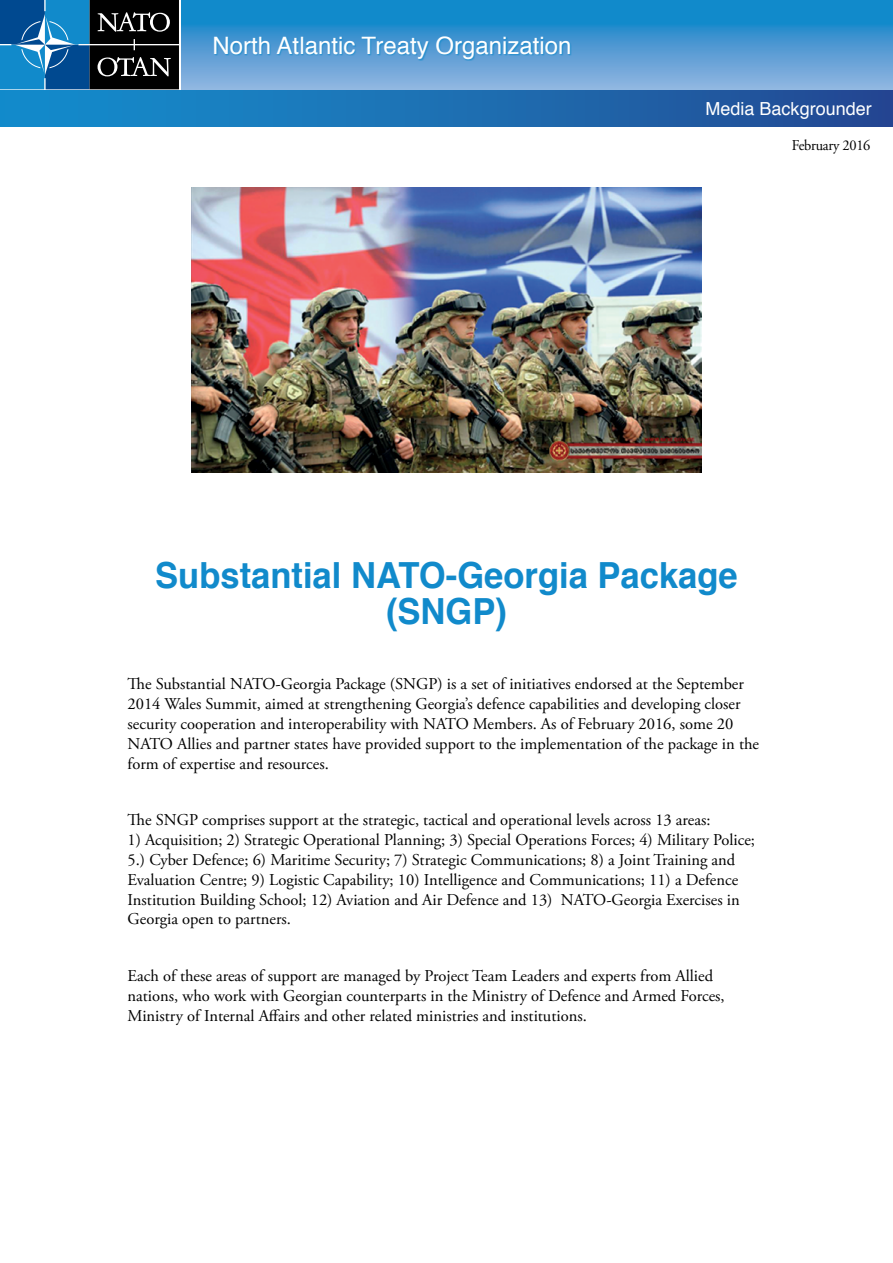
<style>
.page{position:relative;width:893px;height:1263px;background:#fff}
.page>*{position:absolute;margin:0;border:0;box-sizing:border-box;transform-origin:0 0}
.t1{font:700 36px/36px "Helvetica";color:#118acb;text-align:center;scale:.96 1}
.t2{font:24px "Helvetica";color:#fff}
.t3{font:18px "Helvetica";color:#fff}
.t4{font:16.5px/19.8px "Adobe Garamond Pro";color:#000}
.t5{font:15px "Adobe Garamond Pro";letter-spacing:-.02em;color:#000;scale:.96 1}
</style>
<div class="page">
<svg style="left:181px;top:0;width:712px;height:89px;background:#4699d2"></svg>
<svg style="left:0;top:89px;width:180px;height:2px"></svg>
<svg style="left:0;top:0;width:179px;height:89px;background:#1f4b69"></svg>
<div style="left:215px;top:37px;width:357px;height:24px;background:#118acb;opacity:.75"></div>
<div style="left:0;top:91px;width:893px;height:36px;background:linear-gradient(to right,#1491cf,#254a93)"></div>
<img style="left:191px;top:187px;width:511px;height:286px">
<h2 class="t2" style="left:213px;top:27px;width:360px">North Atlantic Treaty Organization</h2>
<p class="t3" style="left:706px;top:95px;width:168px">Media Backgrounder</p>
<p class="t5" style="left:792px;top:136px;width:83px">February 2016</p>
<h1 class="t1" style="left:155px;top:558px;width:608px">Substantial NATO-Georgia Package (SNGP)</h1>
<p class="t4" style="left:128px;top:675px;width:633px">The Substantial NATO-Georgia Package (SNGP) is a set of initiatives endorsed at the September 2014 Wales Summit, aimed at strengthening Georgia’s defence capabilities and developing closer security cooperation and interoperability with NATO Members. As of February 2016, some 20<br>NATO Allies and partner states have provided support to the implementation of the package in the form of expertise and resources.</p>
<p class="t4" style="left:128px;top:811px;width:585px">The SNGP comprises support at the strategic, tactical and operational levels across 13 areas:</p>
<p class="t4" style="left:128px;top:830px;width:629px">1) Acquisition; 2) Strategic Operational Planning; 3) Special Operations Forces; 4) Military Police; 5.) Cyber Defence; 6) Maritime Security; 7) Strategic Communications; 8) a Joint Training and Evaluation Centre; 9) Logistic Capability; 10) Intelligence and Communications; 11) a Defence Institution Building School; 12) Aviation and Air Defence and 13) NATO-Georgia Exercises in Georgia open to partners.</p>
<p class="t4" style="left:128px;top:966px;width:599px">Each of these areas of support are managed by Project Team Leaders and experts from Allied nations, who work with Georgian counterparts in the Ministry of Defence and Armed Forces,<br>Ministry of Internal Affairs and other related ministries and institutions.</p>
</div>
